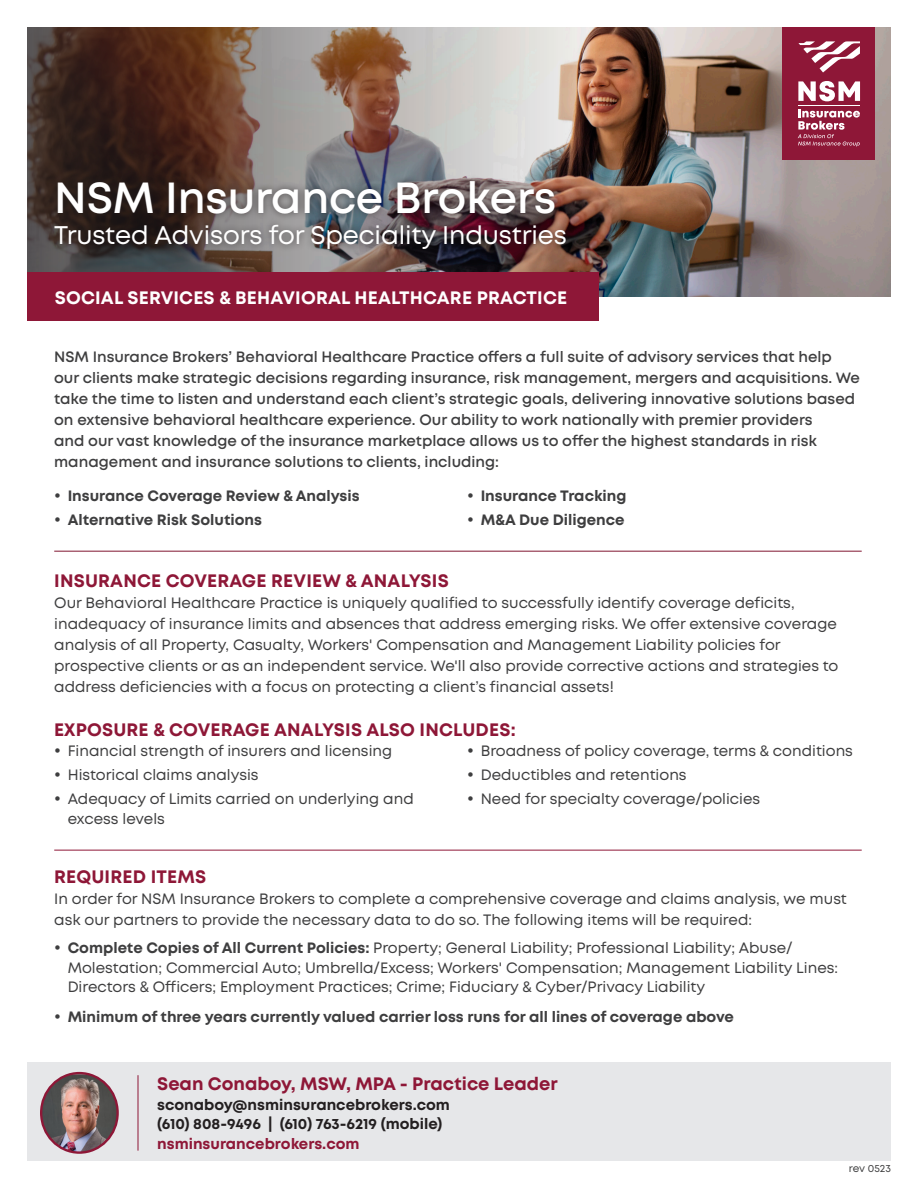
<style>
.page{position:relative;width:918px;height:1188px;background:#fff}
.page>*{position:absolute;margin:0;border:0;box-sizing:border-box;transform-origin:0 0}
.t1{font:600 43.5px "Mont";letter-spacing:-.005em;color:#fff}
.t2{font:25.5px "Mont";letter-spacing:-.005em;color:#fff}
.Subhead{font:700 18px "Mont";letter-spacing:.01em;color:#8e1737}
.Subhead-2{font:700 18px "Mont";letter-spacing:.01em;color:#fff}
.Body{font:15px/21px "Mont";color:#3e3e3f}
.INTRO{font:600 15px/21px "Mont";color:#3e3e3f}
.t3{font:700 15px "Mont";color:#3e3e3f}
.t4{font:700 15px/19.5px "Mont";color:#231f20}
.t5{font:10.5px "Mont";color:#3e3e3f}
.s1{font-weight:700}
.s2{color:#8e1737}
</style>
<div class="page">
<img style="left:27px;top:27px;width:864px;height:270px">
<div style="left:27px;top:1063px;width:864px;height:98px;background:#e6e7e9"></div>
<hr style="left:138px;top:1075px;width:1px;height:76px;background:#8e1737">
<div style="left:48px;top:174px;width:525px;height:83px;background:#231f20;opacity:.62"></div>
<img style="left:41px;top:1074px;width:77px;height:79px">
<div style="left:40px;top:1072px;width:79px;height:82px;border:2px solid #8e1737;border-radius:50%"></div>
<div style="left:783px;top:27px;width:92px;height:132px;background:#8e1737"></div>
<svg style="left:798px;top:81px;width:62px;height:20px"></svg>
<svg style="left:798px;top:41px;width:62px;height:32px"></svg>
<hr style="left:798px;top:105px;width:62px;height:1px;background:#fff">
<svg style="left:798px;top:109px;width:62px;height:38px"></svg>
<div style="left:27px;top:273px;width:571px;height:48px;background:#8e1737"></div>
<hr style="left:54px;top:551px;width:808px;height:1px;background:#801530">
<hr style="left:54px;top:850px;width:808px;height:1px;background:#8e1737">
<h1 class="t1" style="left:54px;top:170px;width:504px">NSM Insurance Brokers</h1>
<h2 class="t2" style="left:54px;top:219px;width:514px">Trusted Advisors for Speciality Industries</h2>
<p class="Subhead-2" style="left:55px;top:286px;width:514px">SOCIAL SERVICES &amp; BEHAVIORAL HEALTHCARE PRACTICE</p>
<p class="INTRO" style="left:54px;top:346px;width:807px">NSM Insurance Brokers’ Behavioral Healthcare Practice offers a full suite of advisory services that help our clients make strategic decisions regarding insurance, risk management, mergers and acquisitions. We take the time to listen and understand each client’s strategic goals, delivering innovative solutions based on extensive behavioral healthcare experience. Our ability to work nationally with premier providers<br>and our vast knowledge of the insurance marketplace allows us to offer the highest standards in risk management and insurance solutions to clients, including:</p>
<p class="t3" style="left:68px;top:486px;width:293px">Insurance Coverage Review &amp; Analysis</p>
<p class="t3" style="left:68px;top:510px;width:196px">Alternative Risk Solutions</p>
<p class="t3" style="left:481px;top:486px;width:147px">Insurance Tracking</p>
<p class="t3" style="left:481px;top:510px;width:145px">M&amp;A Due Diligence</p>
<p class="Subhead" style="left:54px;top:569px;width:396px">INSURANCE COVERAGE REVIEW &amp; ANALYSIS</p>
<p class="Body" style="left:54px;top:593px;width:786px">Our Behavioral Healthcare Practice is uniquely qualified to successfully identify coverage deficits, inadequacy of insurance limits and absences that address emerging risks. We offer extensive coverage analysis of all Property, Casualty, Workers' Compensation and Management Liability policies for prospective clients or as an independent service. We'll also provide corrective actions and strategies to address deficiencies with a focus on protecting a client’s financial assets!</p>
<p class="Subhead" style="left:54px;top:718px;width:463px">EXPOSURE &amp; COVERAGE ANALYSIS ALSO INCLUDES:</p>
<p class="Body" style="left:68px;top:741px;width:326px">Financial strength of insurers and licensing</p>
<p class="Body" style="left:68px;top:765px;width:192px">Historical claims analysis</p>
<p class="Body" style="left:68px;top:789px;width:348px;line-height:19.5px">Adequacy of Limits carried on underlying and excess levels</p>
<p class="Body" style="left:481px;top:741px;width:374px">Broadness of policy coverage, terms &amp; conditions</p>
<p class="Body" style="left:481px;top:765px;width:207px">Deductibles and retentions</p>
<p class="Body" style="left:481px;top:789px;width:281px">Need for specialty coverage/policies</p>
<p class="Subhead" style="left:54px;top:865px;width:154px">REQUIRED ITEMS</p>
<p class="Body" style="left:54px;top:889px;width:794px">In order for NSM Insurance Brokers to complete a comprehensive coverage and claims analysis, we must ask our partners to provide the necessary data to do so. The following items will be required:</p>
<p class="Body" style="left:68px;top:938px;width:772px;line-height:19.5px"><span class="s1">Complete Copies of All Current Policies:</span> Property; General Liability; Professional Liability; Abuse/<br>Molestation; Commercial Auto; Umbrella/Excess; Workers' Compensation; Management Liability Lines:<br>Directors &amp; Officers; Employment Practices; Crime; Fiduciary &amp; Cyber/Privacy Liability</p>
<p class="t3" style="left:68px;top:1007px;width:668px">Minimum of three years currently valued carrier loss runs for all lines of coverage above</p>
<p class="Subhead" style="left:157px;top:1072px;width:402px">Sean Conaboy, MSW, MPA - Practice Leader</p>
<p class="t4" style="left:157px;top:1095px;width:294px">sconaboy@nsminsurancebrokers.com (610) 808-9496 | (610) 763-6219 (mobile) <span class="s2">nsminsurancebrokers.com</span></p>
<p class="t5" style="left:849px;top:1161px;width:44px">rev 0523</p>
</div>
